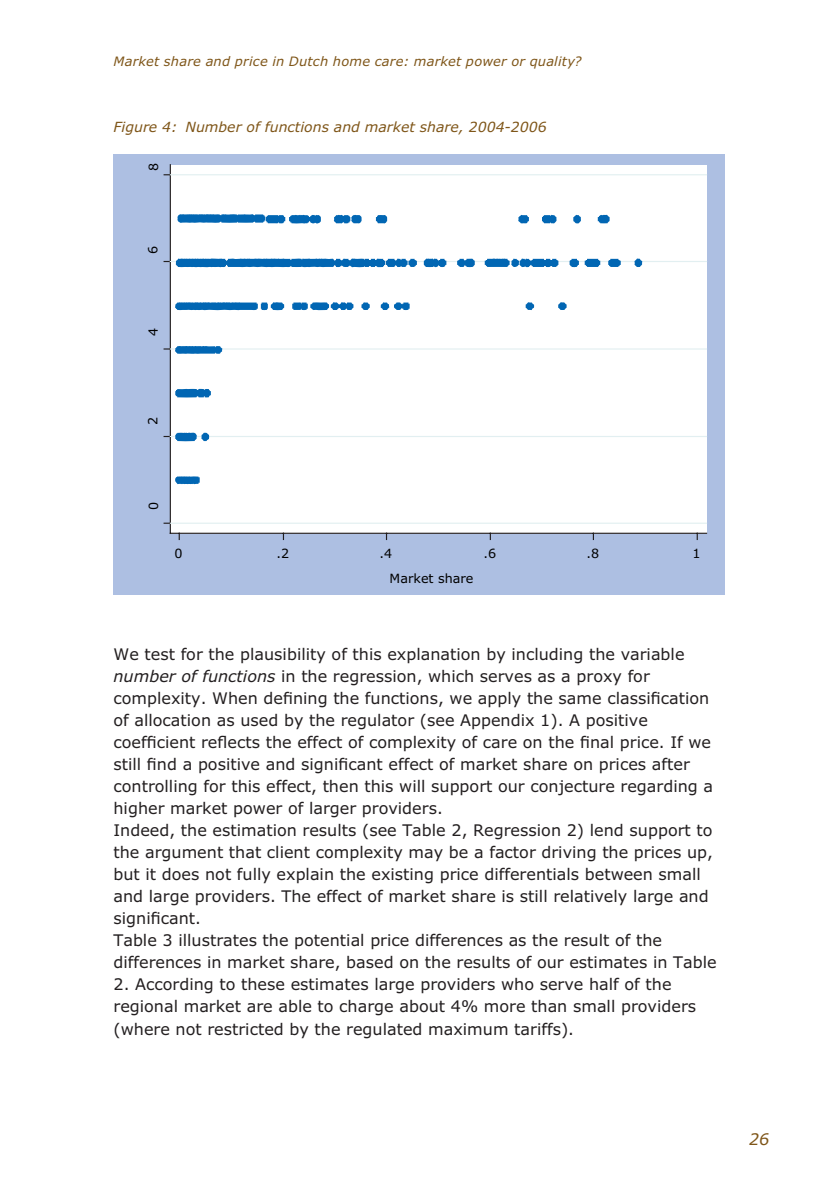
<style>
.page{position:relative;width:840px;height:1191px;background:#fff}
.page>*{position:absolute;margin:0;border:0;box-sizing:border-box;transform-origin:0 0}
.t1{font:16px/22px "Verdana";color:#231f20}
.t2{font:italic 16px "Verdana";color:#7f5619}
.t3{font:italic 14px "Verdana";color:#7f5619}
.t4{font:italic 13px "Verdana";letter-spacing:.015em;color:#7f5619}
.t5{font:12.8px "Verdana";color:#000}
.s1{font-style:italic}
</style>
<div class="page">
<div style="left:113px;top:154px;width:611px;height:440px;background:#adbfe2"></div>
<div style="left:170px;top:165px;width:536px;height:368px;background:#fff"></div>
<hr style="left:170px;top:165px;width:1px;height:368px;background:#231f20">
<svg style="left:164px;top:522px;width:6px;height:2px"></svg>
<hr style="left:170px;top:533px;width:536px;height:1px;background:#231f20">
<hr style="left:170px;top:522px;width:536px;height:2px;background:#e2eff1">
<hr style="left:170px;top:436px;width:536px;height:1px;background:#e2eff1">
<hr style="left:170px;top:348px;width:536px;height:1px;background:#e2eff1">
<hr style="left:170px;top:261px;width:536px;height:1px;background:#e2eff1">
<hr style="left:170px;top:174px;width:536px;height:1px;background:#e2eff1">
<svg style="left:175px;top:214px;width:467px;height:270px"></svg>
<p class="t4" style="left:113px;top:53px;width:469px">Market share and price in Dutch home care: market power or quality?</p>
<p class="t3" style="left:113px;top:118px;width:433px">Figure 4: Number of functions and market share, 2004-2006</p>
<p class="t5" style="left:145px;top:171px;width:10px;rotate:-90deg">8</p>
<p class="t5" style="left:144px;top:254px;width:10px;rotate:-90deg">6</p>
<p class="t5" style="left:145px;top:336px;width:10px;rotate:-90deg">4</p>
<p class="t5" style="left:144px;top:425px;width:10px;rotate:-90deg">2</p>
<p class="t5" style="left:145px;top:510px;width:10px;rotate:-90deg">0</p>
<p class="t5" style="left:174px;top:545px;width:10px">0</p>
<p class="t5" style="left:276px;top:545px;width:14px">.2</p>
<p class="t5" style="left:379px;top:545px;width:14px">.4</p>
<p class="t5" style="left:483px;top:545px;width:14px">.6</p>
<p class="t5" style="left:586px;top:545px;width:14px">.8</p>
<p class="t5" style="left:692px;top:545px;width:10px">1</p>
<p class="t5" style="left:389px;top:570px;width:85px">Market share</p>
<p class="t1" style="left:113px;top:643px;width:604px">We test for the plausibility of this explanation by including the variable <span class="s1">number of functions</span> in the regression, which serves as a proxy for complexity. When defining the functions, we apply the same classification of allocation as used by the regulator (see Appendix 1). A positive coefficient reflects the effect of complexity of care on the final price. If we still find a positive and significant effect of market share on prices after controlling for this effect, then this will support our conjecture regarding a higher market power of larger providers.<br>Indeed, the estimation results (see Table 2, Regression 2) lend support to the argument that client complexity may be a factor driving the prices up, but it does not fully explain the existing price differentials between small and large providers. The effect of market share is still relatively large and significant.<br>Table 3 illustrates the potential price differences as the result of the differences in market share, based on the results of our estimates in Table</p>
<p class="t1" style="left:113px;top:973px;width:584px">2. According to these estimates large providers who serve half of the regional market are able to charge about 4% more than small providers (where not restricted by the regulated maximum tariffs).</p>
<p class="t2" style="left:748px;top:1128px;width:11px">26</p>
</div>
